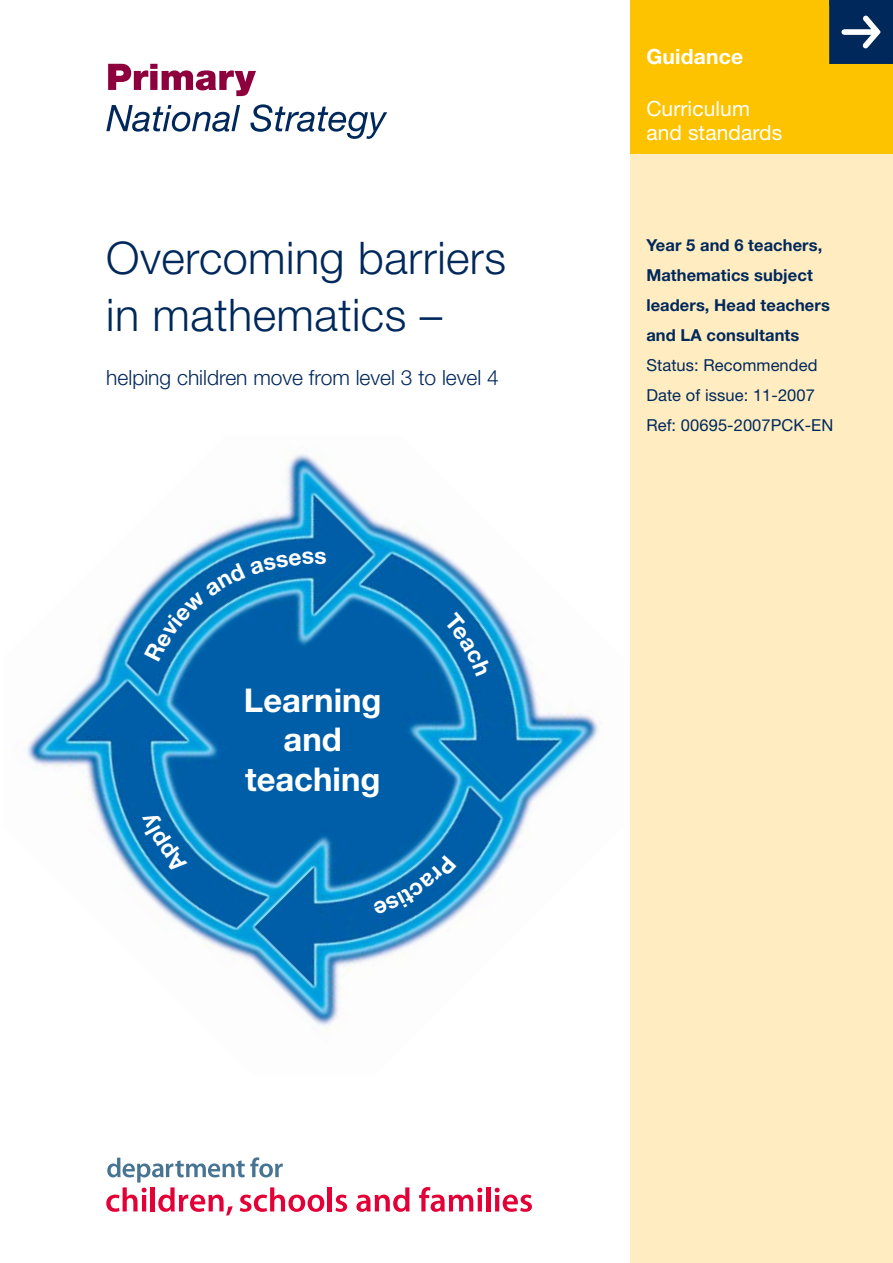
<style>
.page{position:relative;width:893px;height:1263px;background:#fff}
.page>*{position:absolute;margin:0;border:0;box-sizing:border-box;transform-origin:0 0}
.t1{font:300 45px/57px "Helvetica Neue LT";letter-spacing:.01em;color:#00285b}
.t2{font:700 32.7px/39.3px "Helvetica Neue LT";color:#fff;text-align:center}
.t3{font:300 21px "Helvetica Neue LT";color:#00285b}
.t4{font:21px/24px "Helvetica Neue LT";letter-spacing:.005em;color:#fff}
.t5{font:700 21px "Helvetica Neue LT";letter-spacing:.01em;color:#fff}
.t6{font:700 16.5px/30px "Helvetica Neue LT";letter-spacing:.005em;color:#00285b}
.t7{font:16.5px/30px "Helvetica Neue LT";letter-spacing:.005em;color:#00285b}
</style>
<div class="page">
<div style="left:630px;top:153px;width:263px;height:1110px;background:#ffedc1"></div>
<div style="left:630px;top:0;width:263px;height:153px;background:#fdc300"></div>
<svg style="left:108px;top:64px;width:148px;height:32px"></svg>
<svg style="left:106px;top:105px;width:134px;height:27px"></svg>
<svg style="left:250px;top:104px;width:137px;height:35px"></svg>
<svg style="left:829px;top:0;width:64px;height:64px;background:#193d6a"></svg>
<hr style="left:328px;top:1187px;width:4px;height:24px;background:#e20036">
<svg style="left:335px;top:1194px;width:12px;height:18px"></svg>
<svg style="left:356px;top:1187px;width:54px;height:25px"></svg>
<svg style="left:419px;top:1187px;width:63px;height:25px"></svg>
<div style="left:486px;top:1187px;width:5px;height:24px;background:#e20036"></div>
<svg style="left:495px;top:1188px;width:37px;height:24px"></svg>
<svg style="left:106px;top:1157px;width:218px;height:58px"></svg>
<img style="left:25px;top:454px;width:574px;height:572px">
<svg style="left:142px;top:811px;width:46px;height:63px;background:#0b6fb3"></svg>
<svg style="left:144px;top:551px;width:182px;height:111px;background:#1b7bba"></svg>
<svg style="left:444px;top:612px;width:47px;height:64px;background:#0b70b3"></svg>
<svg style="left:372px;top:855px;width:85px;height:60px;background:#1075b7"></svg>
<h1 class="t1" style="left:106px;top:228px;width:401px">Overcoming barriers in mathematics –</h1>
<p class="t3" style="left:106px;top:364px;width:394px">helping children move from level 3 to level 4</p>
<h2 class="t2" style="left:244px;top:680px;width:139px">Learning and teaching</h2>
<p class="t5" style="left:646px;top:43px;width:98px">Guidance</p>
<p class="t4" style="left:646px;top:97px;width:137px">Curriculum and standards</p>
<p class="t6" style="left:646px;top:230px;width:185px">Year 5 and 6 teachers,<br>Mathematics subject leaders, Head teachers and LA consultants</p>
<p class="t7" style="left:646px;top:350px;width:188px">Status: Recommended<br>Date of issue: 11-2007<br>Ref: 00695-2007PCK-EN</p>
</div>
